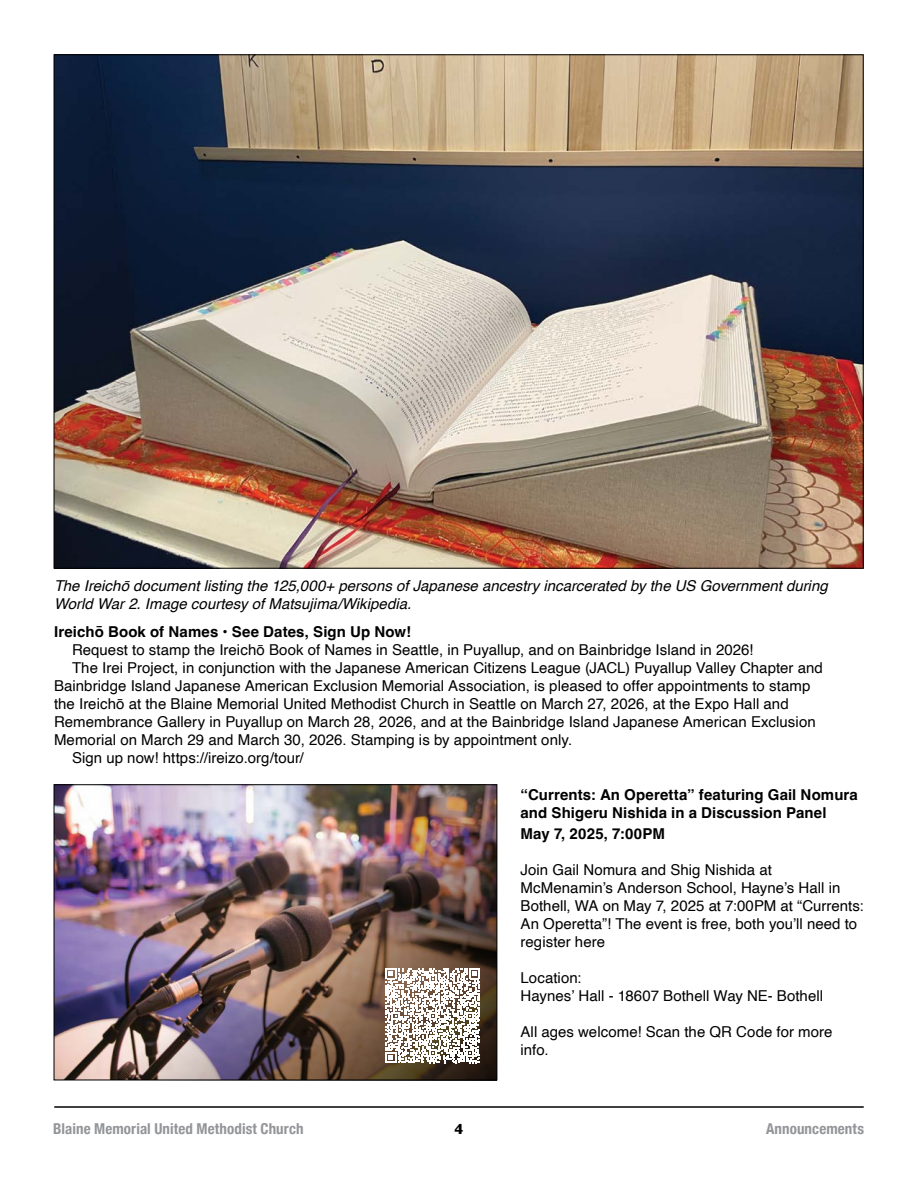
<style>
.page{position:relative;width:918px;height:1188px;background:#fff}
.page>*{position:absolute;margin:0;border:0;box-sizing:border-box;transform-origin:0 0}
.t1{font:15px/18px "Helvetica";letter-spacing:.005em;color:#000}
.t2{font:italic 15px/18px "Helvetica";color:#000}
.t3{font:700 15px/18px "Helvetica";letter-spacing:.005em;color:#000}
.t4{font:700 condensed 15px "Helvetica Neue";letter-spacing:.005em;color:#939598}
.t5{font:700 15px "Gill Sans";color:#000}
</style>
<div class="page">
<hr style="left:55px;top:1106px;width:808px;height:2px;background:#000">
<img style="left:56px;top:56px;width:806px;height:511px">
<img style="left:54px;top:785px;width:443px;height:295px">
<svg style="left:385px;top:968px;width:95px;height:95px"></svg>
<p class="t2" style="left:54px;top:577px;width:775px">The Ireichō document listing the 125,000+ persons of Japanese ancestry incarcerated by the US Government during<br>World War 2. Image courtesy of Matsujima/Wikipedia.</p>
<p class="t3" style="left:54px;top:624px;width:359px">Ireichō Book of Names • See Dates, Sign Up Now!</p>
<p class="t1" style="left:72px;top:641px;width:683px">Request to stamp the Ireichō Book of Names in Seattle, in Puyallup, and on Bainbridge Island in 2026!</p>
<p class="t1" style="left:72px;top:659px;width:752px">The Irei Project, in conjunction with the Japanese American Citizens League (JACL) Puyallup Valley Chapter and</p>
<p class="t1" style="left:54px;top:677px;width:758px">Bainbridge Island Japanese American Exclusion Memorial Association, is pleased to offer appointments to stamp</p>
<p class="t1" style="left:54px;top:695px;width:736px">the Ireichō at the Blaine Memorial United Methodist Church in Seattle on March 27, 2026, at the Expo Hall and</p>
<p class="t1" style="left:54px;top:713px;width:763px">Remembrance Gallery in Puyallup on March 28, 2026, and at the Bainbridge Island Japanese American Exclusion</p>
<p class="t1" style="left:54px;top:731px;width:520px">Memorial on March 29 and March 30, 2026. Stamping is by appointment only.</p>
<p class="t1" style="left:72px;top:749px;width:233px">Sign up now! https://ireizo.org/tour/</p>
<p class="t3" style="left:521px;top:787px;width:339px">“Currents: An Operetta” featuring Gail Nomura and Shigeru Nishida in a Discussion Panel</p>
<p class="t3" style="left:521px;top:826px;width:146px">May 7, 2025, 7:00PM</p>
<p class="t1" style="left:521px;top:861px;width:345px">Join Gail Nomura and Shig Nishida at McMenamin’s Anderson School, Hayne’s Hall in Bothell, WA on May 7, 2025 at 7:00PM at “Currents:<br>An Operetta”! The event is free, both you’ll need to register here</p>
<p class="t1" style="left:521px;top:969px;width:304px">Location:<br>Haynes’ Hall - 18607 Bothell Way NE- Bothell</p>
<p class="t1" style="left:521px;top:1023px;width:314px">All ages welcome! Scan the QR Code for more info.</p>
<p class="t4" style="left:53px;top:1116px;width:252px">Blaine Memorial United Methodist Church</p>
<p class="t5" style="left:455px;top:1117px;width:10px">4</p>
<p class="t4" style="left:766px;top:1116px;width:99px">Announcements</p>
</div>
